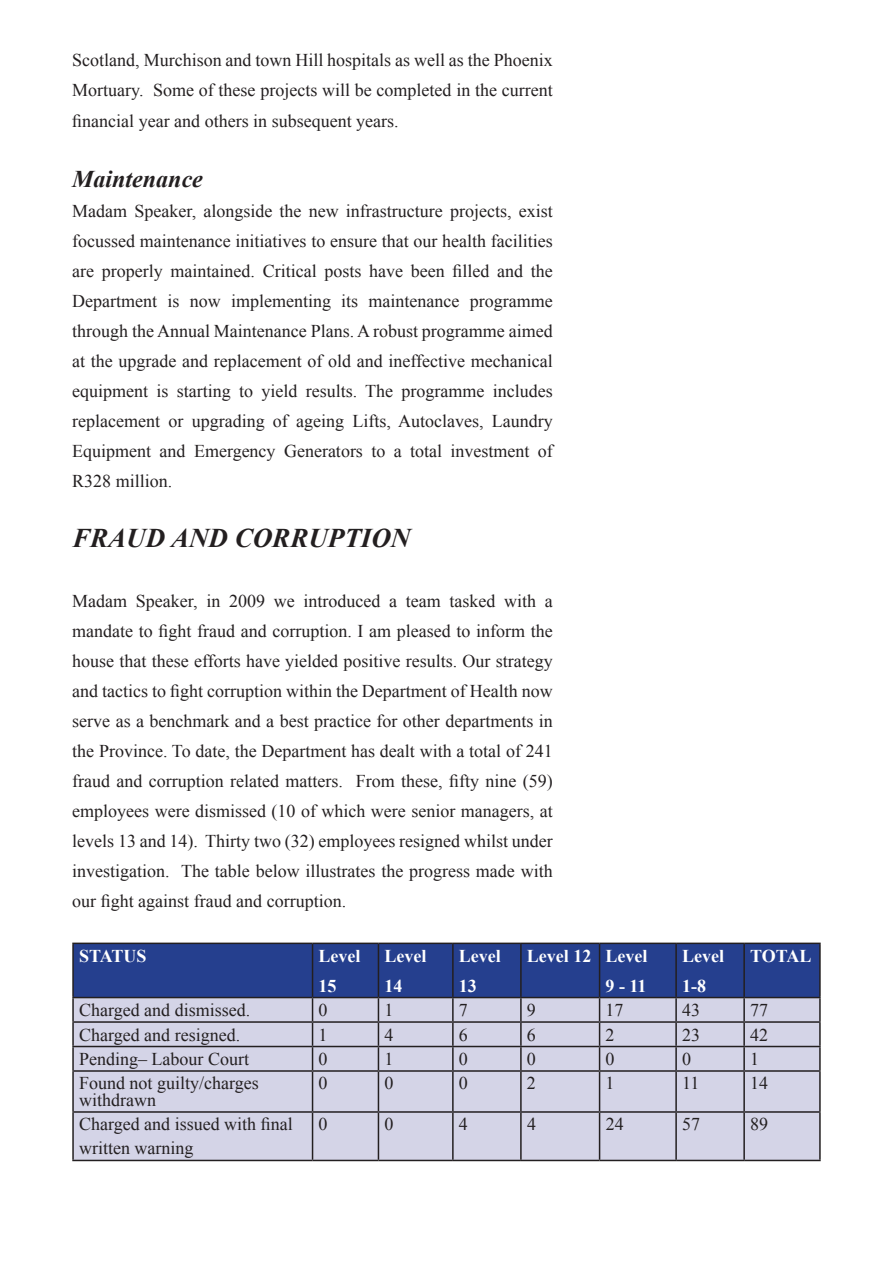
<style>
.page{position:relative;width:893px;height:1263px;background:#fff}
.page>*{position:absolute;margin:0;border:0;box-sizing:border-box;transform-origin:0 0}
.t1{font:italic 700 27px "Times New Roman";color:#231f20}
.t2{font:italic 700 24px "Times New Roman";color:#231f20}
.t3{font:18px/30px "Times New Roman";color:#231f20;text-align:justify}
.t4{font:700 18px/30px "Times New Roman";color:#fff}
</style>
<div class="page">
<div style="left:74px;top:1072px;width:745px;height:88px;background:#d4d4e7"></div>
<hr style="left:72px;top:942px;width:241px;height:2px;background:#231f20">
<hr style="left:72px;top:944px;width:2px;height:53px;background:#231f20">
<hr style="left:313px;top:942px;width:65px;height:2px;background:#231f20">
<hr style="left:378px;top:942px;width:75px;height:2px;background:#231f20">
<hr style="left:453px;top:942px;width:68px;height:2px;background:#231f20">
<hr style="left:521px;top:942px;width:79px;height:2px;background:#231f20">
<hr style="left:600px;top:942px;width:76px;height:2px;background:#231f20">
<hr style="left:676px;top:942px;width:68px;height:2px;background:#231f20">
<hr style="left:744px;top:942px;width:77px;height:2px;background:#231f20">
<hr style="left:819px;top:944px;width:2px;height:53px;background:#231f20">
<hr style="left:72px;top:997px;width:241px;height:1px;background:#231f20">
<hr style="left:72px;top:998px;width:2px;height:23px;background:#231f20">
<hr style="left:744px;top:997px;width:77px;height:1px;background:#231f20">
<hr style="left:819px;top:998px;width:2px;height:23px;background:#231f20">
<hr style="left:72px;top:1021px;width:241px;height:2px;background:#231f20">
<hr style="left:72px;top:1023px;width:2px;height:23px;background:#231f20">
<hr style="left:744px;top:1021px;width:77px;height:2px;background:#231f20">
<hr style="left:819px;top:1023px;width:2px;height:23px;background:#231f20">
<hr style="left:72px;top:1046px;width:241px;height:1px;background:#231f20">
<hr style="left:72px;top:1047px;width:2px;height:23px;background:#231f20">
<svg style="left:73px;top:943px;width:747px;height:127px;background:#828cb7"></svg>
<hr style="left:676px;top:1046px;width:68px;height:1px;background:#231f20">
<hr style="left:675px;top:1047px;width:2px;height:23px;background:#231f20">
<hr style="left:744px;top:1046px;width:77px;height:1px;background:#231f20">
<hr style="left:743px;top:1047px;width:2px;height:23px;background:#231f20">
<hr style="left:819px;top:1047px;width:2px;height:23px;background:#231f20">
<hr style="left:72px;top:1070px;width:241px;height:2px;background:#231f20">
<hr style="left:72px;top:1072px;width:2px;height:39px;background:#231f20">
<hr style="left:313px;top:1070px;width:65px;height:2px;background:#231f20">
<hr style="left:312px;top:1072px;width:1px;height:39px;background:#231f20">
<hr style="left:378px;top:1070px;width:75px;height:2px;background:#231f20">
<hr style="left:378px;top:1072px;width:1px;height:39px;background:#231f20">
<hr style="left:453px;top:1070px;width:68px;height:2px;background:#231f20">
<hr style="left:452px;top:1072px;width:2px;height:39px;background:#231f20">
<hr style="left:521px;top:1070px;width:79px;height:2px;background:#231f20">
<hr style="left:520px;top:1072px;width:2px;height:39px;background:#231f20">
<hr style="left:600px;top:1070px;width:76px;height:2px;background:#231f20">
<hr style="left:599px;top:1072px;width:1px;height:39px;background:#231f20">
<hr style="left:676px;top:1070px;width:68px;height:2px;background:#231f20">
<hr style="left:675px;top:1072px;width:2px;height:39px;background:#231f20">
<hr style="left:744px;top:1070px;width:77px;height:2px;background:#231f20">
<hr style="left:743px;top:1072px;width:2px;height:39px;background:#231f20">
<hr style="left:819px;top:1072px;width:2px;height:39px;background:#231f20">
<hr style="left:72px;top:1111px;width:241px;height:2px;background:#231f20">
<hr style="left:72px;top:1113px;width:2px;height:47px;background:#231f20">
<hr style="left:313px;top:1111px;width:65px;height:2px;background:#231f20">
<hr style="left:312px;top:1113px;width:1px;height:47px;background:#231f20">
<hr style="left:378px;top:1111px;width:75px;height:2px;background:#231f20">
<hr style="left:378px;top:1113px;width:1px;height:47px;background:#231f20">
<hr style="left:453px;top:1111px;width:68px;height:2px;background:#231f20">
<hr style="left:452px;top:1113px;width:2px;height:47px;background:#231f20">
<hr style="left:521px;top:1111px;width:79px;height:2px;background:#231f20">
<hr style="left:520px;top:1113px;width:2px;height:47px;background:#231f20">
<hr style="left:600px;top:1111px;width:76px;height:2px;background:#231f20">
<hr style="left:599px;top:1113px;width:1px;height:47px;background:#231f20">
<hr style="left:676px;top:1111px;width:68px;height:2px;background:#231f20">
<hr style="left:675px;top:1113px;width:2px;height:47px;background:#231f20">
<hr style="left:744px;top:1111px;width:77px;height:2px;background:#231f20">
<hr style="left:743px;top:1113px;width:2px;height:47px;background:#231f20">
<hr style="left:819px;top:1113px;width:2px;height:47px;background:#231f20">
<hr style="left:72px;top:1160px;width:241px;height:1px;background:#231f20">
<hr style="left:313px;top:1160px;width:65px;height:1px;background:#231f20">
<hr style="left:378px;top:1160px;width:75px;height:1px;background:#231f20">
<hr style="left:453px;top:1160px;width:68px;height:1px;background:#231f20">
<hr style="left:521px;top:1160px;width:79px;height:1px;background:#231f20">
<hr style="left:600px;top:1160px;width:76px;height:1px;background:#231f20">
<hr style="left:676px;top:1160px;width:68px;height:1px;background:#231f20">
<hr style="left:744px;top:1160px;width:77px;height:1px;background:#231f20">
<p class="t3" style="left:72px;top:45px;width:482px">Scotland, Murchison and town Hill hospitals as well as the Phoenix Mortuary. Some of these projects will be completed in the current financial year and others in subsequent years.</p>
<h2 class="t2" style="left:72px;top:162px;width:132px">Maintenance</h2>
<p class="t3" style="left:72px;top:195px;width:482px">Madam Speaker, alongside the new infrastructure projects, exist focussed maintenance initiatives to ensure that our health facilities are properly maintained. Critical posts have been filled and the Department is now implementing its maintenance programme through the Annual Maintenance Plans. A robust programme aimed at the upgrade and replacement of old and ineffective mechanical equipment is starting to yield results. The programme includes replacement or upgrading of ageing Lifts, Autoclaves, Laundry Equipment and Emergency Generators to a total investment of R328 million.</p>
<h1 class="t1" style="left:72px;top:519px;width:340px">FRAUD AND CORRUPTION</h1>
<p class="t3" style="left:72px;top:585px;width:482px">Madam Speaker, in 2009 we introduced a team tasked with a mandate to fight fraud and corruption. I am pleased to inform the house that these efforts have yielded positive results. Our strategy and tactics to fight corruption within the Department of Health now serve as a benchmark and a best practice for other departments in the Province. To date, the Department has dealt with a total of 241 fraud and corruption related matters. From these, fifty nine (59) employees were dismissed (10 of which were senior managers, at levels 13 and 14). Thirty two (32) employees resigned whilst under investigation. The table below illustrates the progress made with our fight against fraud and corruption.</p>
<p class="t4" style="left:79px;top:940px;width:69px">STATUS</p>
<p class="t4" style="left:319px;top:940px;width:43px">Level<br>15</p>
<p class="t4" style="left:384px;top:940px;width:43px">Level<br>14</p>
<p class="t4" style="left:459px;top:940px;width:43px">Level<br>13</p>
<p class="t4" style="left:527px;top:940px;width:122px;text-align:right">Level 12 Level<br>9 - 11</p>
<p class="t4" style="left:682px;top:940px;width:43px">Level<br>1-8</p>
<p class="t4" style="left:750px;top:940px;width:63px">TOTAL</p>
<p class="t3" style="left:79px;top:995px;width:173px">Charged and dismissed.</p>
<p class="t3" style="left:319px;top:995px;width:10px">0</p>
<p class="t3" style="left:384px;top:995px;width:10px">1</p>
<p class="t3" style="left:459px;top:995px;width:10px">7</p>
<p class="t3" style="left:527px;top:995px;width:10px">9</p>
<p class="t3" style="left:606px;top:995px;width:19px">17</p>
<p class="t3" style="left:682px;top:995px;width:19px">43</p>
<p class="t3" style="left:750px;top:995px;width:19px">77</p>
<p class="t3" style="left:79px;top:1019px;width:163px">Charged and resigned.</p>
<p class="t3" style="left:319px;top:1019px;width:10px">1</p>
<p class="t3" style="left:384px;top:1019px;width:10px">4</p>
<p class="t3" style="left:459px;top:1019px;width:10px">6</p>
<p class="t3" style="left:527px;top:1019px;width:10px">6</p>
<p class="t3" style="left:606px;top:1019px;width:10px">2</p>
<p class="t3" style="left:682px;top:1019px;width:19px">23</p>
<p class="t3" style="left:750px;top:1019px;width:19px">42</p>
<p class="t3" style="left:79px;top:1044px;width:171px">Pending– Labour Court</p>
<p class="t3" style="left:319px;top:1044px;width:10px">0</p>
<p class="t3" style="left:384px;top:1044px;width:10px">1</p>
<p class="t3" style="left:459px;top:1044px;width:10px">0</p>
<p class="t3" style="left:527px;top:1044px;width:10px">0</p>
<p class="t3" style="left:606px;top:1044px;width:10px">0</p>
<p class="t3" style="left:682px;top:1044px;width:10px">0</p>
<p class="t3" style="left:750px;top:1044px;width:10px">1</p>
<p class="t3" style="left:79px;top:1075px;width:181px;line-height:16.5px">Found not guilty/charges withdrawn</p>
<p class="t3" style="left:319px;top:1068px;width:10px">0</p>
<p class="t3" style="left:384px;top:1068px;width:10px">0</p>
<p class="t3" style="left:459px;top:1068px;width:10px">0</p>
<p class="t3" style="left:527px;top:1068px;width:10px">2</p>
<p class="t3" style="left:606px;top:1068px;width:10px">1</p>
<p class="t3" style="left:682px;top:1068px;width:19px">11</p>
<p class="t3" style="left:750px;top:1068px;width:19px">14</p>
<p class="t3" style="left:79px;top:1112px;width:215px;line-height:24px">Charged and issued with final written warning</p>
<p class="t3" style="left:319px;top:1109px;width:10px">0</p>
<p class="t3" style="left:385px;top:1109px;width:10px">0</p>
<p class="t3" style="left:459px;top:1109px;width:10px">4</p>
<p class="t3" style="left:527px;top:1109px;width:10px">4</p>
<p class="t3" style="left:606px;top:1109px;width:19px">24</p>
<p class="t3" style="left:682px;top:1109px;width:19px">57</p>
<p class="t3" style="left:750px;top:1109px;width:19px">89</p>
</div>
